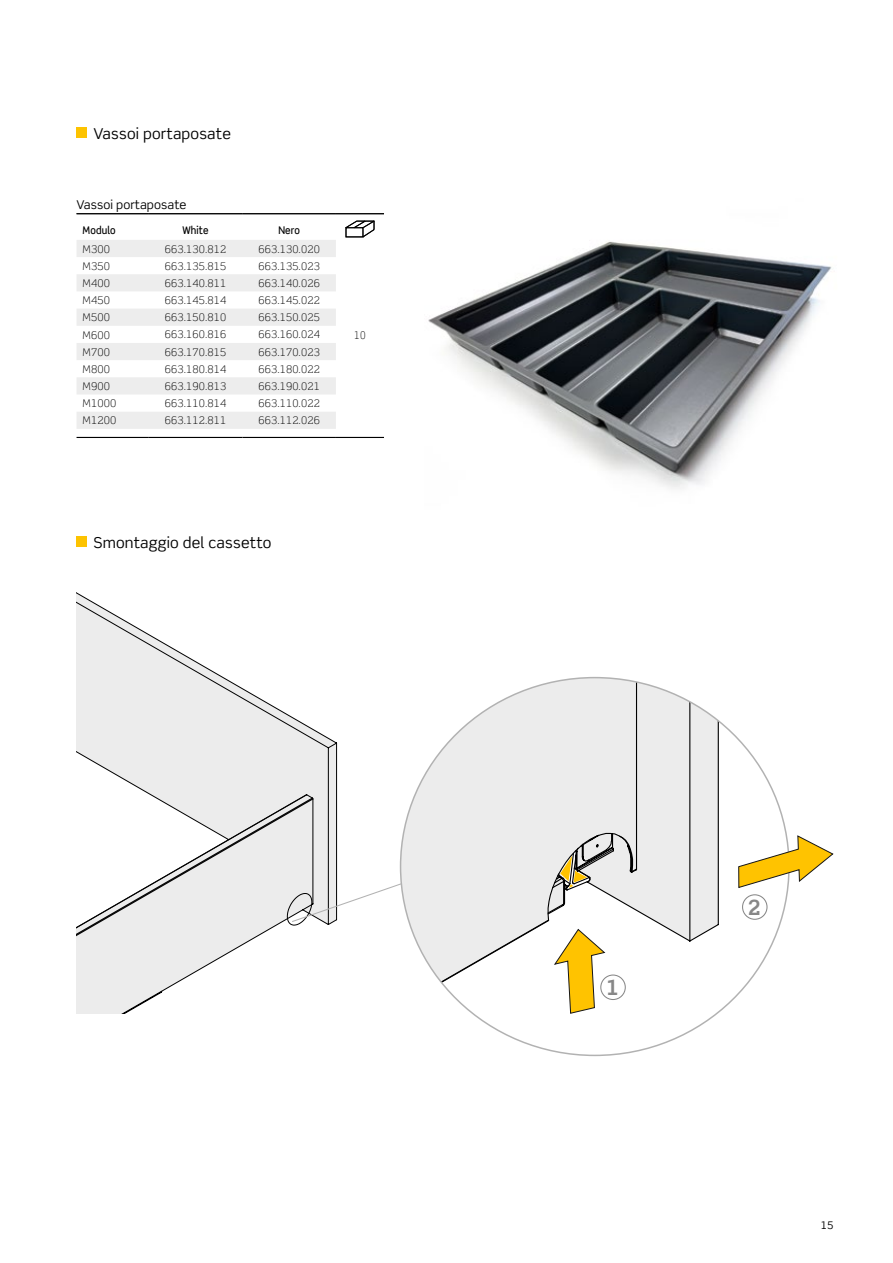
<style>
.page{position:relative;width:893px;height:1263px;background:#fff}
.page>*{position:absolute;margin:0;border:0;box-sizing:border-box;transform-origin:0 0}
.t1{font:700 21px "Scene Pro";color:#878787}
.t2{font:15px "Scene Pro";letter-spacing:.01em;color:#000}
.t3{font:12.15px "Scene Pro";letter-spacing:.005em;color:#000}
.t4{font:300 10.65px "Scene Pro";letter-spacing:.01em;color:#000}
.t5{font:500 10.65px "Scene Pro";letter-spacing:.01em;color:#000;scale:.9 1}
.t6{font:300 10.65px "Scene Pro";letter-spacing:.01em;color:#000;scale:.9 1}
.t7{font:300 10.5px "Scene Pro";letter-spacing:.01em;color:#000}
.t8{font:10.5px "Scene Pro";color:#000}
</style>
<div class="page">
<div style="left:77px;top:128px;width:10px;height:10px;background:#fdc300"></div>
<div style="left:77px;top:536px;width:10px;height:10px;background:#fdc300"></div>
<svg style="left:77px;top:240px;width:259px;height:189px;fill:#ededed"></svg>
<hr style="left:77px;top:437px;width:72px;height:1px;background:#000">
<hr style="left:149px;top:437px;width:93px;height:1px;background:#000">
<hr style="left:242px;top:437px;width:94px;height:1px;background:#000">
<hr style="left:336px;top:437px;width:48px;height:1px;background:#000">
<svg style="left:77px;top:592px;width:73px;height:43px"></svg>
<svg style="left:77px;top:635px;width:210px;height:378px"></svg>
<img style="left:428px;top:241px;width:404px;height:248px">
<svg style="left:287px;top:714px;width:114px;height:212px"></svg>
<svg style="left:638px;top:681px;width:82px;height:371px"></svg>
<svg style="left:401px;top:678px;width:237px;height:377px"></svg>
<svg style="left:547px;top:832px;width:87px;height:89px"></svg>
<svg style="left:554px;top:928px;width:52px;height:86px"></svg>
<svg style="left:738px;top:835px;width:96px;height:53px"></svg>
<div style="left:600px;top:974px;width:26px;height:26px;border:1px solid #878787;border-radius:50%"></div>
<div style="left:742px;top:894px;width:25px;height:26px;border:1px solid #878787;border-radius:50%"></div>
<hr style="left:77px;top:213px;width:72px;height:1px;background:#000">
<hr style="left:149px;top:213px;width:93px;height:1px;background:#000">
<hr style="left:242px;top:213px;width:94px;height:1px;background:#000">
<hr style="left:336px;top:213px;width:48px;height:1px;background:#000">
<svg style="left:345px;top:221px;width:29px;height:16px"></svg>
<h2 class="t2" style="left:94px;top:124px;width:139px">Vassoi portaposate</h2>
<p class="t3" style="left:77px;top:197px;width:112px">Vassoi portaposate</p>
<p class="t5" style="left:83px;top:223px;width:38px">Modulo</p>
<p class="t5" style="left:183px;top:223px;width:30px">White</p>
<p class="t5" style="left:278px;top:223px;width:25px">Nero</p>
<p class="t4" style="left:83px;top:242px;width:29px">M300</p>
<p class="t7" style="left:165px;top:242px;width:63px">663.130.812</p>
<p class="t7" style="left:258px;top:242px;width:63px">663.130.020</p>
<p class="t4" style="left:83px;top:259px;width:29px">M350</p>
<p class="t7" style="left:165px;top:260px;width:63px">663.135.815</p>
<p class="t7" style="left:258px;top:260px;width:63px">663.135.023</p>
<p class="t4" style="left:83px;top:277px;width:29px">M400</p>
<p class="t7" style="left:165px;top:277px;width:63px">663.140.811</p>
<p class="t7" style="left:258px;top:277px;width:63px">663.140.026</p>
<p class="t4" style="left:83px;top:294px;width:29px">M450</p>
<p class="t7" style="left:165px;top:294px;width:63px">663.145.814</p>
<p class="t7" style="left:258px;top:294px;width:63px">663.145.022</p>
<p class="t4" style="left:83px;top:311px;width:29px">M500</p>
<p class="t7" style="left:165px;top:311px;width:63px">663.150.810</p>
<p class="t7" style="left:258px;top:311px;width:63px">663.150.025</p>
<p class="t4" style="left:83px;top:328px;width:29px">M600</p>
<p class="t7" style="left:165px;top:328px;width:63px">663.160.816</p>
<p class="t7" style="left:258px;top:328px;width:63px">663.160.024</p>
<p class="t4" style="left:83px;top:345px;width:29px">M700</p>
<p class="t7" style="left:165px;top:345px;width:63px">663.170.815</p>
<p class="t7" style="left:258px;top:345px;width:63px">663.170.023</p>
<p class="t4" style="left:83px;top:363px;width:29px">M800</p>
<p class="t7" style="left:165px;top:363px;width:63px">663.180.814</p>
<p class="t7" style="left:258px;top:363px;width:63px">663.180.022</p>
<p class="t4" style="left:83px;top:380px;width:29px">M900</p>
<p class="t7" style="left:165px;top:380px;width:63px">663.190.813</p>
<p class="t7" style="left:258px;top:380px;width:63px">663.190.021</p>
<p class="t4" style="left:83px;top:397px;width:35px">M1000</p>
<p class="t7" style="left:165px;top:397px;width:63px">663.110.814</p>
<p class="t7" style="left:258px;top:397px;width:63px">663.110.022</p>
<p class="t4" style="left:83px;top:414px;width:35px">M1200</p>
<p class="t7" style="left:165px;top:414px;width:63px">663.112.811</p>
<p class="t7" style="left:258px;top:414px;width:63px">663.112.026</p>
<p class="t6" style="left:354px;top:328px;width:14px">10</p>
<h2 class="t2" style="left:94px;top:533px;width:180px">Smontaggio del cassetto</h2>
<h1 class="t1" style="left:606px;top:974px;width:15px">1</h1>
<h1 class="t1" style="left:748px;top:894px;width:15px">2</h1>
<p class="t8" style="left:821px;top:1219px;width:14px">15</p>
</div>
